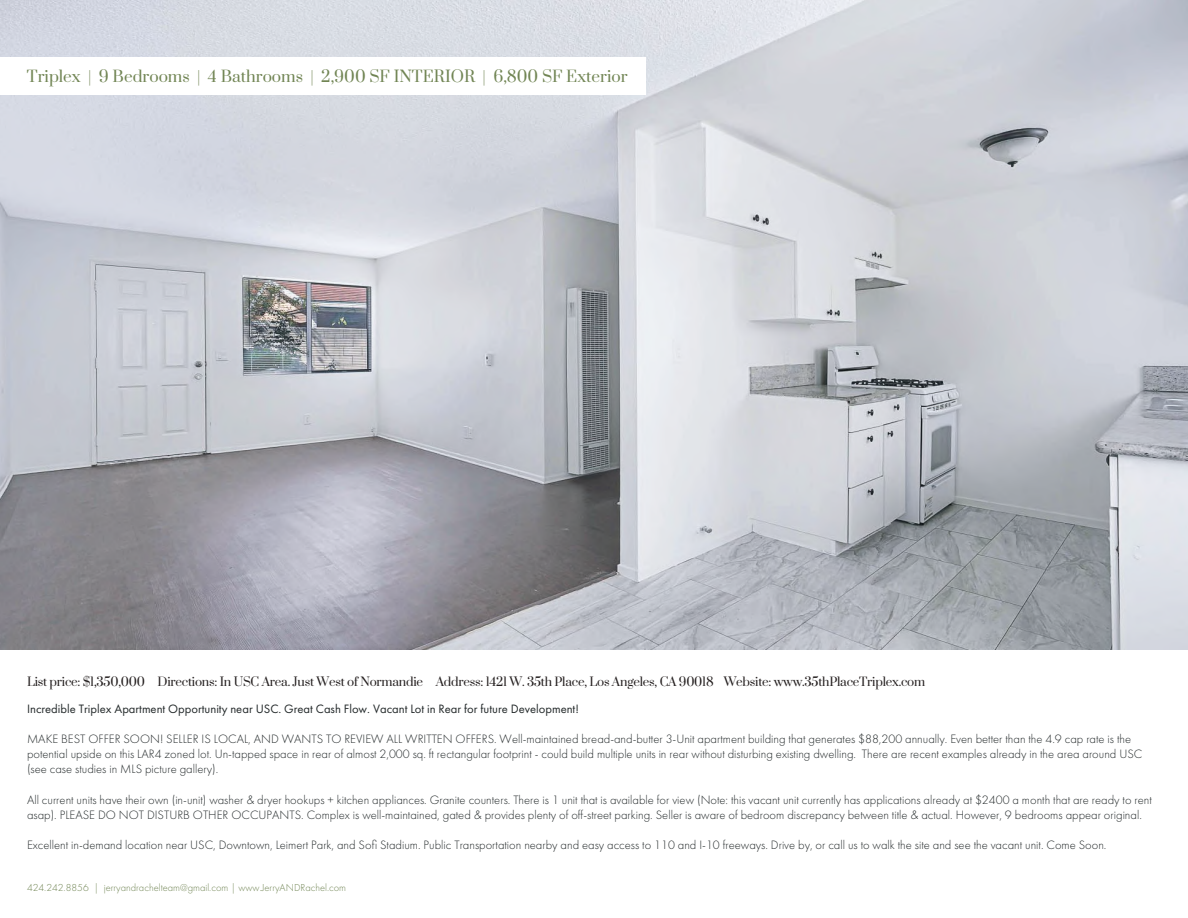
<style>
.page{position:relative;width:1188px;height:918px;background:#fff}
.page>*{position:absolute;margin:0;border:0;box-sizing:border-box;transform-origin:0 0}
.t1{font:15.45px "Prata";color:#718554}
.t2{font:300 12.6px/15.1px "Futura PT";color:#23292a}
.t3{font:12.6px "Futura PT";color:#23292a}
.t4{font:11.7px "Prata";letter-spacing:-.02em;color:#241f1f}
.t5{font:300 10.5px "Futura PT";color:#718554}
</style>
<div class="page">
<img style="left:0;top:0;width:1188px;height:650px">
<div style="left:0;top:57px;width:646px;height:37px;background:#fff"></div>
<p class="t1" style="left:27px;top:63px;width:602px">Triplex | 9 Bedrooms | 4 Bathrooms | 2,900 SF INTERIOR | 6,800 SF Exterior</p>
<p class="t4" style="left:27px;top:672px;width:900px">List price: $1,350,000 Directions: In USC Area. Just West of Normandie Address: 1421 W. 35th Place, Los Angeles, CA 90018 Website: www.35thPlaceTriplex.com</p>
<p class="t3" style="left:27px;top:701px;width:553px">Incredible Triplex Apartment Opportunity near USC. Great Cash Flow. Vacant Lot in Rear for future Development!</p>
<p class="t2" style="left:27px;top:732px;width:1117px">MAKE BEST OFFER SOON! SELLER IS LOCAL, AND WANTS TO REVIEW ALL WRITTEN OFFERS. Well-maintained bread-and-butter 3-Unit apartment building that generates $88,200 annually. Even better than the 4.9 cap rate is the potential upside on this LAR4 zoned lot. Un-tapped space in rear of almost 2,000 sq. ft rectangular footprint - could build multiple units in rear without disturbing existing dwelling. There are recent examples already in the area around USC (see case studies in MLS picture gallery).</p>
<p class="t2" style="left:27px;top:792px;width:1126px">All current units have their own (in-unit) washer &amp; dryer hookups + kitchen appliances. Granite counters. There is 1 unit that is available for view (Note: this vacant unit currently has applications already at $2400 a month that are ready to rent asap). PLEASE DO NOT DISTURB OTHER OCCUPANTS. Complex is well-maintained, gated &amp; provides plenty of off-street parking. Seller is aware of bedroom discrepancy between title &amp; actual. However, 9 bedrooms appear original.</p>
<p class="t2" style="left:27px;top:837px;width:1081px">Excellent in-demand location near USC, Downtown, Leimert Park, and Sofi Stadium. Public Transportation nearby and easy access to 110 and I-10 freeways. Drive by, or call us to walk the site and see the vacant unit. Come Soon.</p>
<p class="t5" style="left:27px;top:882px;width:321px">424.242.8856 | jerryandrachelteam@gmail.com | www.JerryANDRachel.com</p>
</div>
